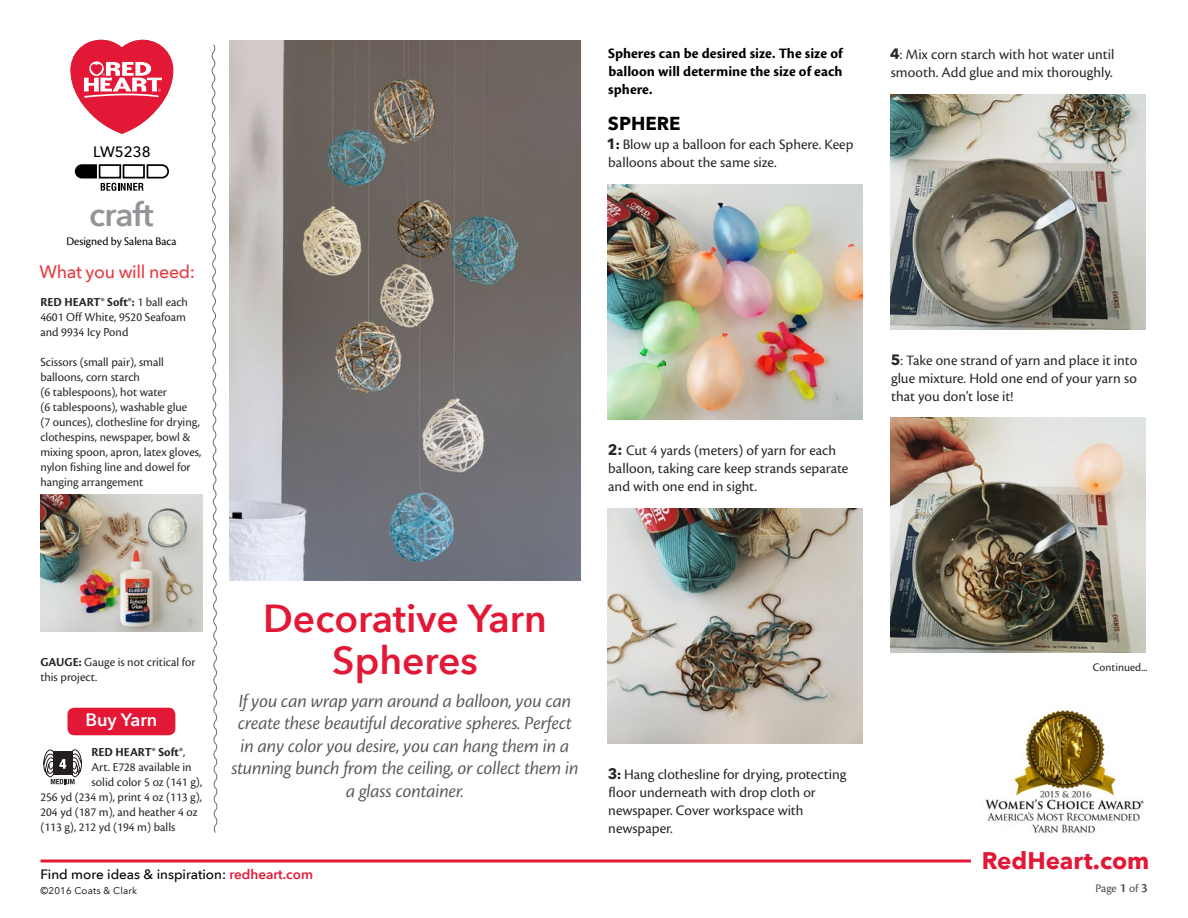
<style>
.page{position:relative;width:1188px;height:918px;background:#fff}
.page>*{position:absolute;margin:0;border:0;box-sizing:border-box;transform-origin:0 0}
.t1{font:600 39px/42px "Avenir Next LT Pro";color:#e31837;text-align:center}
.t2{font:600 33px "Avenir Next LT Pro";letter-spacing:-.025em;color:#939598}
.t3{font:700 24px "Avenir Next LT Pro";color:#e31837}
.t4{font:19.5px/22.5px "Cronos Pro Disp It";letter-spacing:-.005em;color:#58595b;text-align:center}
.t5{font:700 18.75px "Avenir Next LT Pro";color:#000}
.t6{font:500 18px "Avenir Next LT Pro";letter-spacing:-.02em;color:#e53d44}
.t7{font:600 18px "Avenir Next LT Pro";color:#fff}
.t8{font:15px/18px "Cronos Pro";color:#292829}
.t9{font:700 15px/18px "Cronos Pro";color:#000;text-align:justify}
.t10{font:500 15px "Avenir Next LT Pro";color:#000}
.t11{font:500 13.5px "Avenir Next LT Pro";color:#000}
.t12{font:12.75px/15px "Cronos Pro";color:#292829}
.t13{font:700 12.75px "Cronos Pro";letter-spacing:.005em;color:#292829}
.t14{font:12px "Cronos Pro Subh";color:#000}
.t15{font:12px "Cronos Pro";color:#292829}
.t16{font:12px "Cronos Pro";color:#4d4d4f}
.t17{font:9.75px "Avenir Next LT Pro";letter-spacing:.02em;color:#000}
.s1{font-weight:700}
.s2{font-family:"Avenir Next LT Pro";font-weight:700}
.s3{font-weight:700;color:#000}
.s4{color:#2e2e2f}
.s5{font-weight:400}
.s6{font-weight:600;color:#e31837}
.s7{font-family:"Cronos Pro Semibold Subh";font-size:13.5px}
</style>
<div class="page">
<hr style="left:40px;top:860px;width:931px;height:2px;background:#e31837">
<svg style="left:75px;top:164px;width:94px;height:27px"></svg>
<svg style="left:211px;top:44px;width:7px;height:789px"></svg>
<div style="left:68px;top:708px;width:107px;height:27px;background:#e31837;border-radius:7px"></div>
<svg style="left:43px;top:749px;width:39px;height:35px"></svg>
<img style="left:608px;top:185px;width:255px;height:235px">
<img style="left:608px;top:509px;width:255px;height:235px">
<img style="left:230px;top:40px;width:350px;height:540px">
<img style="left:890px;top:95px;width:256px;height:235px">
<img style="left:890px;top:418px;width:256px;height:235px">
<img style="left:985px;top:709px;width:159px;height:124px">
<svg style="left:71px;top:40px;width:102px;height:94px"></svg>
<img style="left:40px;top:495px;width:162px;height:137px">
<p class="t10" style="left:93px;top:143px;width:59px">LW5238</p>
<h2 class="t2" style="left:89px;top:194px;width:66px">craft</h2>
<p class="t14" style="left:66px;top:234px;width:112px">Designed by Salena Baca</p>
<h3 class="t6" style="left:40px;top:261px;width:157px">What you will need:</h3>
<p class="t12" style="left:40px;top:295px;width:149px"><span class="s1">RED HEART® Soft®:</span> 1 ball each<br>4601 Off White, 9520 Seafoam and 9934 Icy Pond</p>
<p class="t12" style="left:40px;top:355px;width:163px">Scissors (small pair), small balloons, corn starch<br>(6 tablespoons), hot water<br>(6 tablespoons), washable glue<br>(7 ounces), clothesline for drying, clothespins, newspaper, bowl &amp; mixing spoon, apron, latex gloves, nylon fishing line and dowel for hanging arrangement</p>
<p class="t9" style="left:608px;top:45px;width:236px">Spheres can be desired size. The size of balloon will determine the size of each sphere.</p>
<h3 class="t5" style="left:608px;top:112px;width:74px">SPHERE</h3>
<p class="t8" style="left:606px;top:135px;width:249px"><span class="s2">1</span><span class="s3">:</span> Blow up a balloon for each Sphere. Keep balloons about the same size.</p>
<p class="t8" style="left:890px;top:45px;width:226px"><span class="s2">4</span><span class="s4">:</span> Mix corn starch with hot water until smooth. Add glue and mix thoroughly.</p>
<p class="t8" style="left:608px;top:441px;width:242px"><span class="s2">2:</span> Cut 4 yards (meters) of yarn for each balloon, taking care keep strands separate and with one end in sight.</p>
<p class="t8" style="left:891px;top:351px;width:248px;text-align:justify"><span class="s2">5</span><span class="s4">:</span> Take one strand of yarn and place it into glue mixture. Hold one end of your yarn so that you don’t lose it!</p>
<p class="t12" style="left:40px;top:655px;width:157px"><span class="s1">GAUGE:</span> Gauge is not critical for this project.</p>
<h3 class="t7" style="left:86px;top:709px;width:73px">Buy Yarn</h3>
<p class="t13" style="left:92px;top:745px;width:95px">RED HEART® Soft®<span class="s5">,</span></p>
<p class="t12" style="left:92px;top:760px;width:102px">Art. E728 available in</p>
<p class="t12" style="left:92px;top:775px;width:112px">solid color 5 oz (141 g),</p>
<p class="t12" style="left:40px;top:790px;width:163px">256 yd (234 m), print 4 oz (113 g),</p>
<p class="t12" style="left:40px;top:805px;width:159px">204 yd (187 m), and heather 4 oz</p>
<p class="t12" style="left:40px;top:820px;width:136px">(113 g), 212 yd (194 m) balls</p>
<h1 class="t1" style="left:263px;top:597px;width:285px">Decorative Yarn<br>Spheres</h1>
<h3 class="t4" style="left:231px;top:690px;width:349px">If you can wrap yarn around a balloon, you can create these beautiful decorative spheres. Perfect in any color you desire, you can hang them in a stunning bunch from the ceiling, or collect them in a glass container.</h3>
<p class="t11" style="left:40px;top:866px;width:274px">Find more ideas &amp; inspiration: <span class="s6">redheart.com</span></p>
<p class="t17" style="left:40px;top:885px;width:98px">©2016 Coats &amp; Clark</p>
<p class="t8" style="left:608px;top:765px;width:240px"><span class="s2">3</span><span class="s3">:</span> Hang clothesline for drying, protecting floor underneath with drop cloth or newspaper. Cover workspace with newspaper.</p>
<p class="t15" style="left:1093px;top:660px;width:56px">Continued...</p>
<h3 class="t3" style="left:982px;top:846px;width:169px">RedHeart.com</h3>
<p class="t16" style="left:1095px;top:881px;width:54px">Page <span class="s7">1</span> of <span class="s7">3</span></p>
</div>
